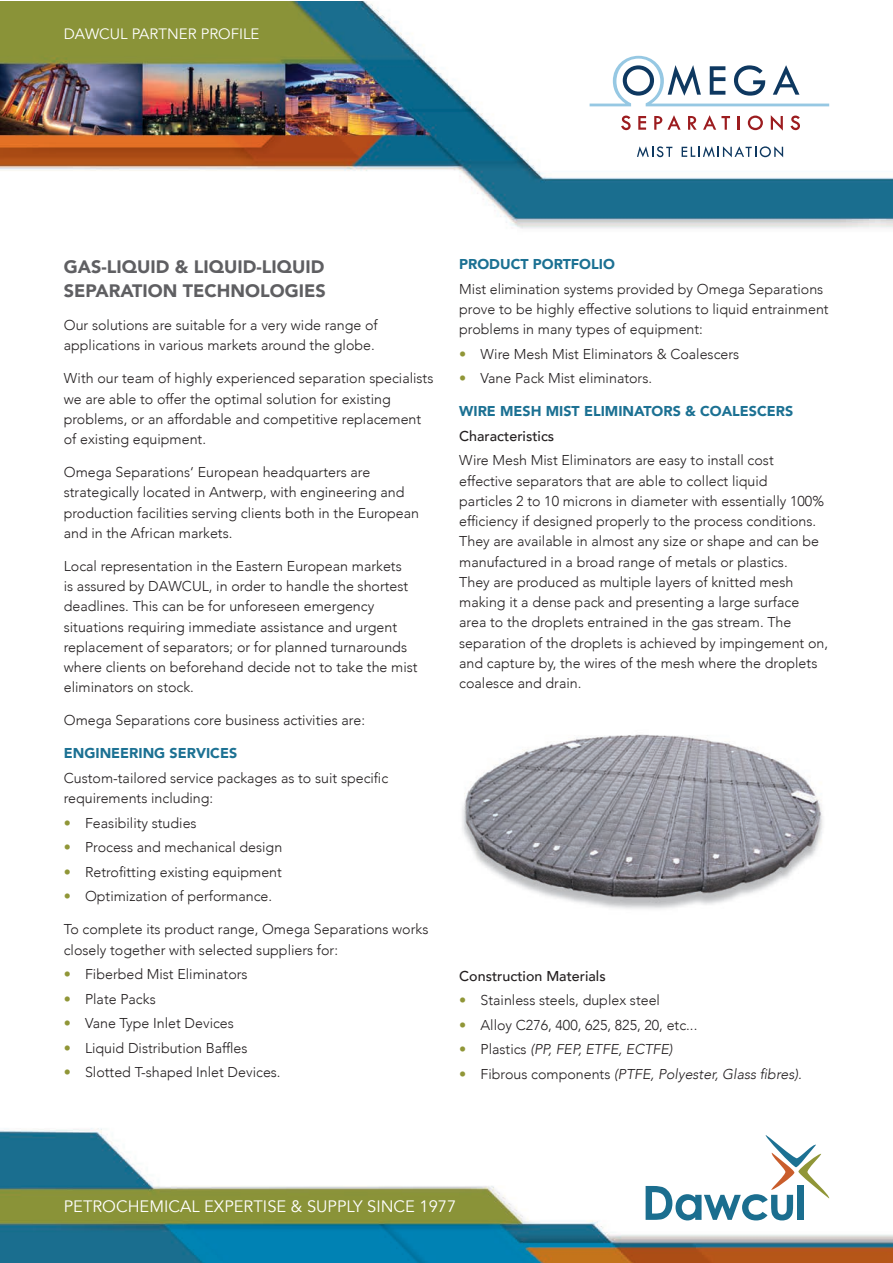
<style>
.page{position:relative;width:893px;height:1263px;background:#fff}
.page>*{position:absolute;margin:0;border:0;box-sizing:border-box;transform-origin:0 0}
.t1{font:900 18px/24px "Avenir";color:#5f5f62}
.t2{font:16.5px "Avenir";color:#fff}
.t3{font:15px "Avenir";color:#fff}
.t4{font:300 14.25px/20.2px "Avenir";color:#231f20}
.t5{font:italic 300 14.25px "Avenir";color:#231f20}
.t6{font:900 14.25px "Avenir";color:#1c7193}
.t7{font:500 14.25px "Avenir";color:#231f20}
.s1{color:#909637}
.s2{font-style:normal;color:#909637}
.s3{font-style:normal}
</style>
<div class="page">
<img style="left:0;top:1px;width:892px;height:1262px">
<svg style="left:646px;top:1135px;width:183px;height:85px"></svg>
<div style="left:798px;top:1185px;width:6px;height:35px;background:#1b6e8f"></div>
<svg style="left:590px;top:56px;width:239px;height:50px"></svg>
<svg style="left:621px;top:116px;width:10px;height:14px"></svg>
<svg style="left:638px;top:116px;width:8px;height:14px"></svg>
<svg style="left:654px;top:115px;width:27px;height:15px"></svg>
<svg style="left:688px;top:116px;width:9px;height:14px"></svg>
<svg style="left:703px;top:115px;width:27px;height:15px"></svg>
<svg style="left:738px;top:116px;width:2px;height:14px"></svg>
<svg style="left:748px;top:116px;width:15px;height:14px"></svg>
<svg style="left:771px;top:115px;width:12px;height:16px"></svg>
<svg style="left:790px;top:116px;width:10px;height:14px"></svg>
<svg style="left:637px;top:146px;width:35px;height:11px"></svg>
<svg style="left:682px;top:146px;width:101px;height:11px"></svg>
<img style="left:442px;top:712px;width:398px;height:213px">
<p class="t3" style="left:64px;top:24px;width:197px">DAWCUL PARTNER PROFILE</p>
<p class="t1" style="left:64px;top:255px;width:263px">GAS-LIQUID &amp; LIQUID-LIQUID<br>SEPARATION TECHNOLOGIES</p>
<p class="t4" style="left:64px;top:315px;width:315px">Our solutions are suitable for a very wide range of applications in various markets around the globe.</p>
<p class="t4" style="left:64px;top:369px;width:371px">With our team of highly experienced separation specialists we are able to offer the optimal solution for existing problems, or an affordable and competitive replacement of existing equipment.</p>
<p class="t4" style="left:64px;top:462px;width:357px">Omega Separations‘ European headquarters are strategically located in Antwerp, with engineering and production facilities serving clients both in the European and in the African markets.</p>
<p class="t4" style="left:64px;top:556px;width:355px">Local representation in the Eastern European markets<br>is assured by DAWCUL, in order to handle the shortest deadlines. This can be for unforeseen emergency situations requiring immediate assistance and urgent replacement of separators; or for planned turnarounds where clients on beforehand decide not to take the mist eliminators on stock.</p>
<p class="t4" style="left:64px;top:711px;width:303px">Omega Separations core business activities are:</p>
<p class="t6" style="left:64px;top:744px;width:175px">ENGINEERING SERVICES</p>
<p class="t4" style="left:64px;top:768px;width:326px">Custom-tailored service packages as to suit specific requirements including:</p>
<p class="t4" style="left:64px;top:813px;width:134px"><span class="s1">•</span> Feasibility studies</p>
<p class="t4" style="left:64px;top:838px;width:220px"><span class="s1">•</span> Process and mechanical design</p>
<p class="t4" style="left:64px;top:862px;width:220px"><span class="s1">•</span> Retrofitting existing equipment</p>
<p class="t4" style="left:64px;top:887px;width:210px"><span class="s1">•</span> Optimization of performance.</p>
<p class="t4" style="left:64px;top:920px;width:366px">To complete its product range, Omega Separations works closely together with selected suppliers for:</p>
<p class="t4" style="left:64px;top:964px;width:185px"><span class="s1">•</span> Fiberbed Mist Eliminators</p>
<p class="t4" style="left:64px;top:989px;width:93px"><span class="s1">•</span> Plate Packs</p>
<p class="t4" style="left:64px;top:1013px;width:172px"><span class="s1">•</span> Vane Type Inlet Devices</p>
<p class="t4" style="left:64px;top:1038px;width:185px"><span class="s1">•</span> Liquid Distribution Baffles</p>
<p class="t4" style="left:64px;top:1062px;width:218px"><span class="s1">•</span> Slotted T-shaped Inlet Devices.</p>
<p class="t6" style="left:459px;top:255px;width:157px">PRODUCT PORTFOLIO</p>
<p class="t4" style="left:459px;top:279px;width:371px">Mist elimination systems provided by Omega Separations prove to be highly effective solutions to liquid entrainment problems in many types of equipment:</p>
<p class="t4" style="left:459px;top:344px;width:282px"><span class="s1">•</span> Wire Mesh Mist Eliminators &amp; Coalescers</p>
<p class="t4" style="left:459px;top:369px;width:194px"><span class="s1">•</span> Vane Pack Mist eliminators.</p>
<p class="t6" style="left:459px;top:402px;width:336px">WIRE MESH MIST ELIMINATORS &amp; COALESCERS</p>
<p class="t7" style="left:459px;top:427px;width:96px">Characteristics</p>
<p class="t4" style="left:459px;top:451px;width:370px">Wire Mesh Mist Eliminators are easy to install cost effective separators that are able to collect liquid<br>particles 2 to 10 microns in diameter with essentially 100% efficiency if designed properly to the process conditions.<br>They are available in almost any size or shape and can be manufactured in a broad range of metals or plastics.<br>They are produced as multiple layers of knitted mesh making it a dense pack and presenting a large surface area to the droplets entrained in the gas stream. The separation of the droplets is achieved by impingement on, and capture by, the wires of the mesh where the droplets coalesce and drain.</p>
<p class="t7" style="left:459px;top:966px;width:148px">Construction Materials</p>
<p class="t4" style="left:459px;top:990px;width:202px"><span class="s1">•</span> Stainless steels, duplex steel</p>
<p class="t4" style="left:459px;top:1015px;width:240px"><span class="s1">•</span> Alloy C276, 400, 625, 825, 20, etc...</p>
<p class="t5" style="left:459px;top:1040px;width:215px"><span class="s2">•</span> <span class="s3">Plastics</span> (PP, FEP, ETFE, ECTFE)</p>
<p class="t5" style="left:459px;top:1064px;width:344px"><span class="s2">•</span> <span class="s3">Fibrous components</span> (PTFE, Polyester, Glass fibres).</p>
<p class="t2" style="left:64px;top:1195px;width:394px">PETROCHEMICAL EXPERTISE &amp; SUPPLY SINCE 1977</p>
</div>
